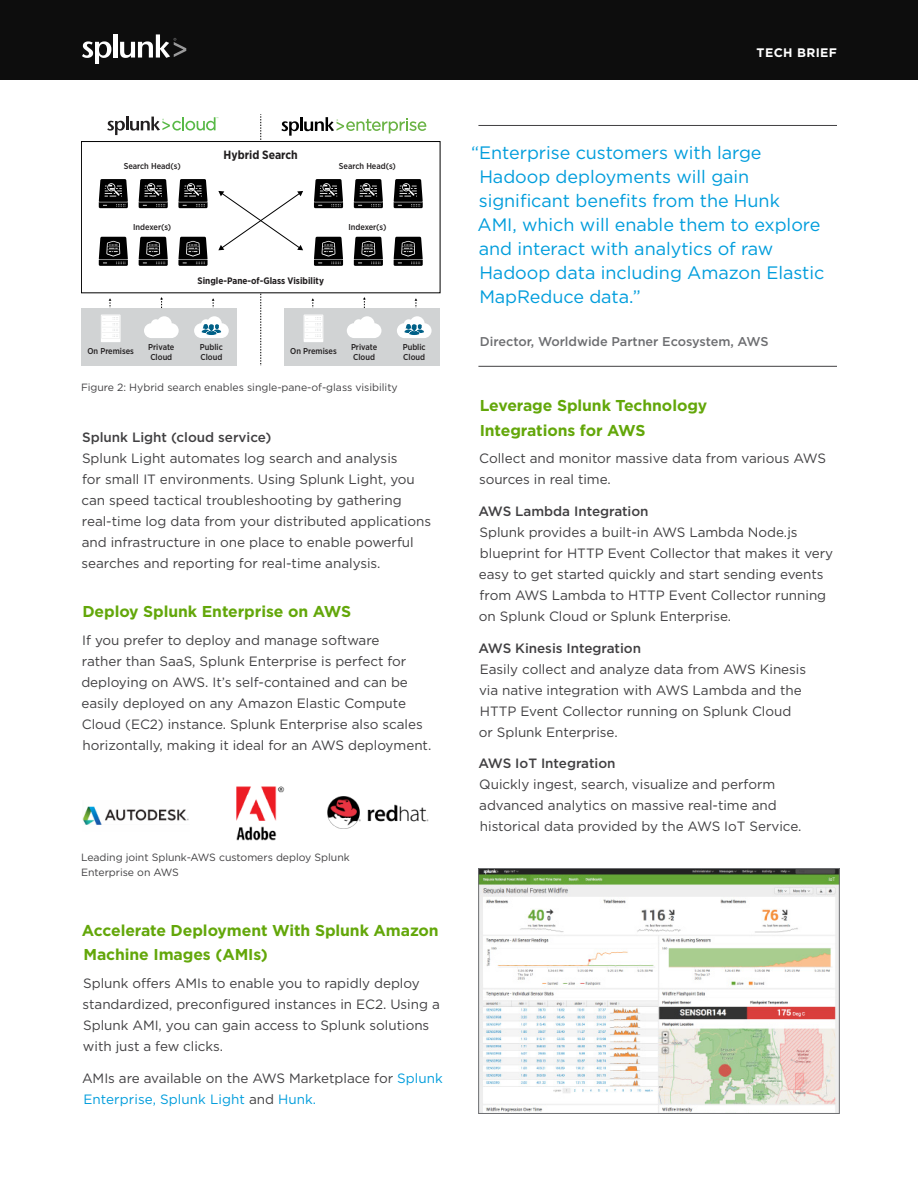
<style>
.page{position:relative;width:918px;height:1188px;background:#fff}
.page>*{position:absolute;margin:0;border:0;box-sizing:border-box;transform-origin:0 0}
.t1{font:18px/24px "Gotham";letter-spacing:-.005em;color:#009ddc}
.Header_2{font:700 15.75px/24.5px "Gotham";letter-spacing:-.005em;color:#63a70a}
.Backside_Body_Text{font:13.5px/21px "Gotham";letter-spacing:-.005em;color:#414042}
.t2{font:500 12.75px "Gotham";letter-spacing:-.005em;color:#6d6e71}
.t3{font:700 12.3px "Gotham";letter-spacing:.03em;color:#fff}
.t4{font:700 12px "Gotham Narrow";color:#221f20}
.FIGURE_TYPE{font:10.5px/15px "Gotham";letter-spacing:-.005em;color:#414042}
.t5{font:700 9.45px "Gotham Narrow";color:#221f20}
.t6{font:500 8.55px/10.2px "Gotham Narrow";color:#221f20}
.s1{font-weight:500}
.s2{color:#009ddc}
</style>
<div class="page">
<div style="left:0;top:0;width:918px;height:80px;background:#0d0d0d"></div>
<svg style="left:82px;top:41px;width:29px;height:23px"></svg>
<hr style="left:113px;top:34px;width:4px;height:24px;background:#fff">
<svg style="left:120px;top:34px;width:66px;height:24px"></svg>
<hr style="left:478px;top:125px;width:359px;height:1px;background:#414042">
<hr style="left:478px;top:366px;width:359px;height:1px;background:#414042">
<img style="left:82px;top:806px;width:107px;height:19px">
<img style="left:236px;top:786px;width:48px;height:55px">
<img style="left:328px;top:796px;width:100px;height:32px">
<img style="left:480px;top:870px;width:358px;height:242px">
<div style="left:478px;top:868px;width:362px;height:246px;border:1px solid #6d6e71"></div>
<svg style="left:81px;top:141px;width:360px;height:153px"></svg>
<div style="left:81px;top:308px;width:156px;height:58px;background:#d1d3d4"></div>
<div style="left:284px;top:308px;width:156px;height:58px;background:#d1d3d4"></div>
<svg style="left:99px;top:114px;width:333px;height:252px"></svg>
<p class="t3" style="left:757px;top:44px;width:82px">TECH BRIEF</p>
<p class="t6" style="left:124px;top:161px;width:59px">Search Head(s)</p>
<p class="t4" style="left:224px;top:148px;width:76px">Hybrid Search</p>
<p class="t6" style="left:339px;top:161px;width:59px">Search Head(s)</p>
<p class="t6" style="left:133px;top:222px;width:40px">Indexer(s)</p>
<p class="t5" style="left:197px;top:274px;width:128px">Single-Pane-of-Glass Visibility</p>
<p class="t6" style="left:348px;top:222px;width:40px">Indexer(s)</p>
<p class="t6" style="left:87px;top:345px;width:48px">On Premises</p>
<p class="t6" style="left:200px;top:341px;width:25px">Public<br>Cloud</p>
<p class="t6" style="left:351px;top:341px;width:28px">Private<br>Cloud</p>
<p class="t6" style="left:290px;top:345px;width:48px">On Premises</p>
<p class="t6" style="left:403px;top:341px;width:25px">Public<br>Cloud</p>
<p class="t6" style="left:148px;top:341px;width:28px">Private<br>Cloud</p>
<p class="FIGURE_TYPE" style="left:81px;top:380px;width:318px">Figure 2: Hybrid search enables single-pane-of-glass visibility</p>
<p class="Backside_Body_Text" style="left:81px;top:426px;width:351px"><span class="s1">Splunk Light (cloud service)<br></span>Splunk Light automates log search and analysis<br>for small IT environments. Using Splunk Light, you can speed tactical troubleshooting by gathering real-time log data from your distributed applications and infrastructure in one place to enable powerful searches and reporting for real-time analysis.</p>
<p class="Header_2" style="left:82px;top:599px;width:270px">Deploy Splunk Enterprise on AWS</p>
<p class="Backside_Body_Text" style="left:81px;top:629px;width:351px">If you prefer to deploy and manage software<br>rather than SaaS, Splunk Enterprise is perfect for deploying on AWS. It’s self-contained and can be easily deployed on any Amazon Elastic Compute Cloud (EC2) instance. Splunk Enterprise also scales horizontally, making it ideal for an AWS deployment.</p>
<p class="FIGURE_TYPE" style="left:81px;top:850px;width:270px">Leading joint Splunk-AWS customers deploy Splunk<br>Enterprise on AWS</p>
<p class="Header_2" style="left:82px;top:918px;width:358px">Accelerate Deployment With Splunk Amazon<br>Machine Images (AMIs)</p>
<p class="Backside_Body_Text" style="left:83px;top:972px;width:359px">Splunk offers AMIs to enable you to rapidly deploy standardized, preconfigured instances in EC2. Using a Splunk AMI, you can gain access to Splunk solutions with just a few clicks.</p>
<p class="Backside_Body_Text" style="left:82px;top:1067px;width:362px">AMIs are available on the AWS Marketplace for <span class="s2">Splunk<br>Enterprise, Splunk Light</span> and <span class="s2">Hunk.</span></p>
<p class="t1" style="left:478px;top:140px;width:348px;text-indent:-6px">“Enterprise customers with large<br>Hadoop deployments will gain significant benefits from the Hunk<br>AMI, which will enable them to explore and interact with analytics of raw<br>Hadoop data including Amazon Elastic<br>MapReduce data.”</p>
<p class="t2" style="left:480px;top:333px;width:290px">Director, Worldwide Partner Ecosystem, AWS</p>
<p class="Header_2" style="left:480px;top:393px;width:229px">Leverage Splunk Technology<br>Integrations for AWS</p>
<p class="Backside_Body_Text" style="left:479px;top:448px;width:349px">Collect and monitor massive data from various AWS sources in real time.</p>
<p class="Backside_Body_Text" style="left:479px;top:500px;width:356px"><span class="s1">AWS Lambda Integration<br></span>Splunk provides a built-in AWS Lambda Node.js blueprint for HTTP Event Collector that makes it very easy to get started quickly and start sending events from AWS Lambda to HTTP Event Collector running on Splunk Cloud or Splunk Enterprise.</p>
<p class="Backside_Body_Text" style="left:479px;top:637px;width:329px"><span class="s1">AWS Kinesis Integration<br></span>Easily collect and analyze data from AWS Kinesis via native integration with AWS Lambda and the HTTP Event Collector running on Splunk Cloud or Splunk Enterprise.</p>
<p class="Backside_Body_Text" style="left:479px;top:753px;width:325px"><span class="s1">AWS IoT Integration<br></span>Quickly ingest, search, visualize and perform advanced analytics on massive real-time and historical data provided by the AWS IoT Service.</p>
</div>
